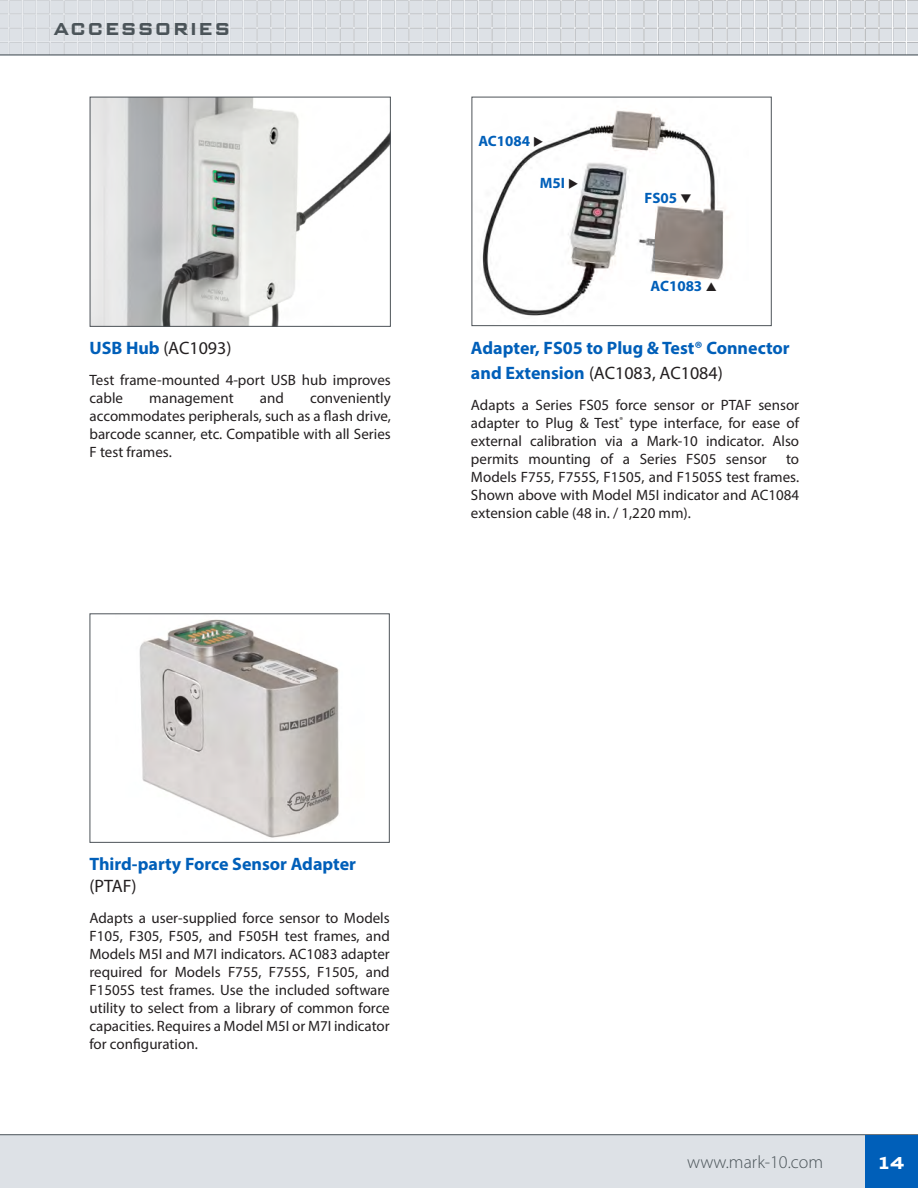
<style>
.page{position:relative;width:918px;height:1188px;background:#fff}
.page>*{position:absolute;margin:0;border:0;box-sizing:border-box;transform-origin:0 0}
.text_subhead{font:700 18px/25.2px "Myriad Pro";color:#005fb9}
.t1{font:300 18px "Myriad Pro";color:#4b5459}
.text_subhead-2{font:18px "Myriad Pro";color:#231f20}
.section-header-maste{font:700 18px "Bank Sans Caps EFEL";letter-spacing:.13em;color:#4b5459}
.t2{font:700 18px "Bank Sans Caps EFEL";color:#fff}
.body_text{font:15px/18px "Myriad Pro";color:#231f20;text-align:justify}
.body_text-2{font:700 15px "Myriad Pro";color:#005fb9}
.s1{font-weight:700;color:#005fb9}
.s2{color:#231f20}
.s3{font-weight:400;color:#231f20}
</style>
<div class="page">
<div style="left:0;top:1134px;width:918px;height:54px;background:#dde1e6"></div>
<div style="left:865px;top:1135px;width:53px;height:53px;background:#005fb9"></div>
<img style="left:0;top:0;width:918px;height:55px">
<hr style="left:0;top:55px;width:918px;height:1px;background:#4b5459">
<img style="left:482px;top:110px;width:243px;height:206px">
<div style="left:472px;top:97px;width:300px;height:229px;border:1px solid #4d5358"></div>
<img style="left:139px;top:619px;width:200px;height:219px">
<div style="left:90px;top:613px;width:300px;height:230px;border:1px solid #4d5358"></div>
<img style="left:92px;top:99px;width:297px;height:226px">
<div style="left:90px;top:97px;width:301px;height:230px;border:1px solid #4d5358"></div>
<svg style="left:706px;top:282px;width:10px;height:9px"></svg>
<p class="section-header-maste" style="left:54px;top:18px;width:177px">ACCESSORIES</p>
<p class="text_subhead-2" style="left:90px;top:337px;width:143px"><span class="s1">USB Hub</span> (AC1093)</p>
<p class="body_text" style="left:90px;top:371px;width:303px">Test frame-mounted 4-port USB hub improves cable</p>
<p class="body_text" style="left:90px;top:389px;width:303px;text-indent:221px">conveniently accommodates peripherals, such as a flash drive, barcode scanner, etc. Compatible with all Series F test frames.</p>
<p class="body_text" style="left:149px;top:389px;width:86px">management</p>
<p class="body_text" style="left:260px;top:389px;width:26px">and</p>
<p class="body_text-2" style="left:478px;top:131px;width:67px">AC1084 <span class="s2">◆</span></p>
<p class="body_text-2" style="left:540px;top:173px;width:40px">M5I <span class="s2">◆</span></p>
<p class="body_text-2" style="left:645px;top:189px;width:49px">FS05 <span class="s2">❑</span></p>
<p class="body_text-2" style="left:651px;top:276px;width:53px">AC1083</p>
<p class="text_subhead" style="left:471px;top:334px;width:320px">Adapter, FS05 to Plug &amp; Test® Connector and Extension <span class="s3">(AC1083, AC1084)</span></p>
<p class="body_text" style="left:471px;top:396px;width:330px">Adapts a Series FS05 force sensor or PTAF sensor adapter to Plug &amp; Test<sup>®</sup> type interface, for ease of external calibration via a Mark-10 indicator. Also permits mounting of a Series FS05 sensor</p>
<p class="body_text" style="left:471px;top:450px;width:330px;text-indent:315px">to Models F755, F755S, F1505, and F1505S test frames.<br>Shown above with Model M5I indicator and AC1084 extension cable (48 in. / 1,220 mm).</p>
<p class="text_subhead" style="left:89px;top:853px;width:268px;line-height:21.6px">Third-party Force Sensor Adapter <span class="s3">(PTAF)</span></p>
<p class="body_text" style="left:89px;top:909px;width:302px">Adapts a user-supplied force sensor to Models F105, F305, F505, and F505H test frames, and Models M5I and M7I indicators. AC1083 adapter required for Models F755, F755S, F1505, and F1505S test frames. Use the included software utility to select from a library of common force capacities. Requires a Model M5I or M7I indicator for configuration.</p>
<p class="t1" style="left:687px;top:1151px;width:137px">www.mark-10.com</p>
<p class="t2" style="left:879px;top:1152px;width:27px">14</p>
</div>
